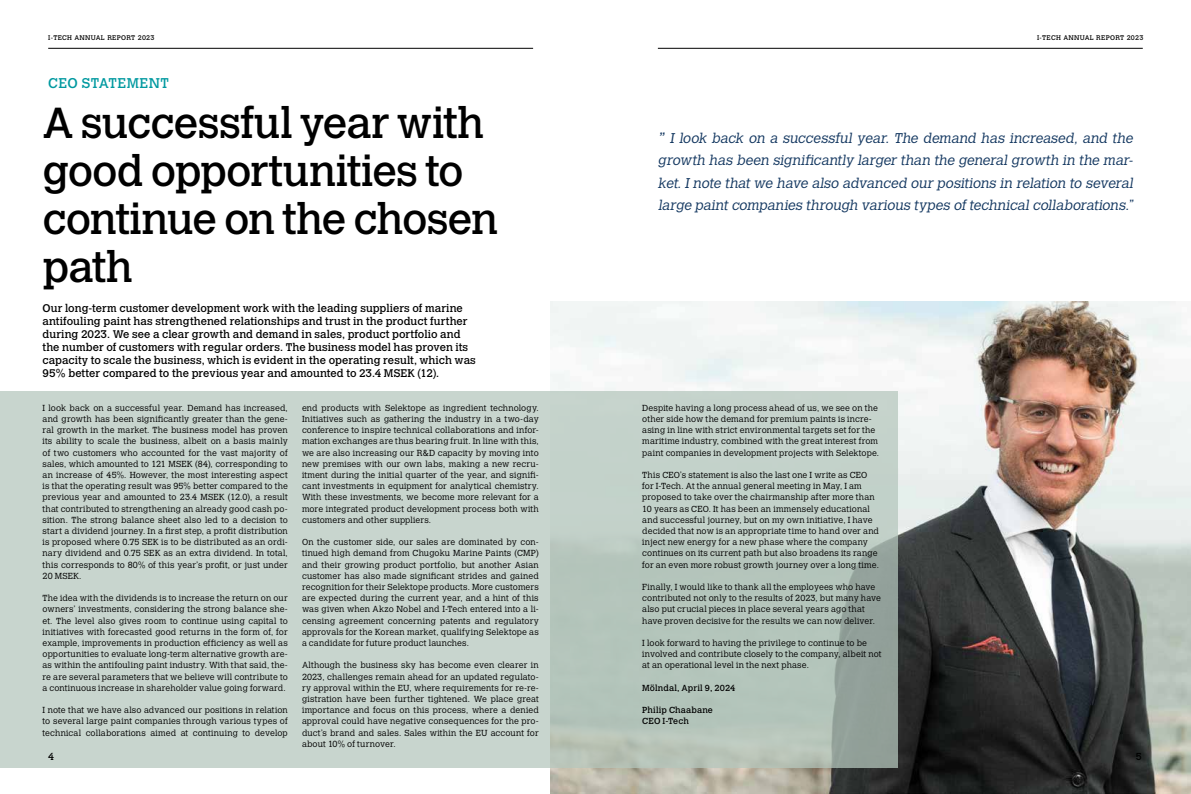
<style>
.page{position:relative;width:1191px;height:794px;background:#fff}
.page>*{position:absolute;margin:0;border:0;box-sizing:border-box;transform-origin:0 0}
.t1{font:43px/48px "Calvert MT Std";letter-spacing:-.025em;color:#000}
.t2{font:italic 300 14px/22.4px "Calvert MT Std";color:#133760;text-align:justify}
.t3{font:14px "Calvert MT Std";letter-spacing:.035em;color:#0099a0}
.t4{font:11px/13px "Calvert MT Std";letter-spacing:.005em;color:#000}
.t5{font:10px "Calvert MT Std";color:#000}
.t6{font:300 8.7px/11.2px "Calvert MT Std";letter-spacing:.015em;color:#000;text-align:justify}
.t7{font:8.7px/11.2px "Calvert MT Std";letter-spacing:.015em;color:#000}
.t8{font:6.7px "Calvert MT Std";letter-spacing:.045em;color:#000}
.s1{font-weight:400}
</style>
<div class="page">
<hr style="left:48px;top:48px;width:485px;height:1px;background:#000">
<hr style="left:658px;top:48px;width:484px;height:1px;background:#000">
<img style="left:550px;top:301px;width:641px;height:492px">
<svg style="left:0;top:391px;width:897px;height:376px;background:#c1cfc7"></svg>
<p class="t8" style="left:48px;top:34px;width:108px">I-TECH ANNUAL REPORT 2023</p>
<p class="t8" style="left:1037px;top:34px;width:108px">I-TECH ANNUAL REPORT 2023</p>
<h2 class="t3" style="left:48px;top:75px;width:122px">CEO STATEMENT</h2>
<h1 class="t1" style="left:43px;top:99px;width:457px">A successful year with good opportunities to continue on the chosen path</h1>
<p class="t4" style="left:43px;top:301px;width:435px">Our long-term customer development work with the leading suppliers of marine antifouling paint has strengthened relationships and trust in the product further during 2023. We see a clear growth and demand in sales, product portfolio and the number of customers with regular orders. The business model has proven its capacity to scale the business, which is evident in the operating result, which was 95% better compared to the previous year and amounted to 23.4 MSEK (12).</p>
<p class="t6" style="left:43px;top:402px;width:247px">I look back on a successful year. Demand has increased, and growth has been significantly greater than the gene&shy;ral growth in the market. The business model has proven its ability to scale the business, albeit on a basis mainly of two customers who accounted for the vast majority of sales, which amounted to 121 MSEK (84), corresponding to an increase of 45%. However, the most interesting aspect is that the operating result was 95% better compared to the previous year and amounted to 23.4 MSEK (12.0), a result that contributed to strengthening an already good cash po&shy;sition. The strong balance sheet also led to a decision to start a dividend journey. In a first step, a profit distribution is proposed where 0.75 SEK is to be distributed as an ordi&shy;nary dividend and 0.75 SEK as an extra dividend. In total, this corresponds to 80% of this year’s profit, or just under 20 MSEK.</p>
<p class="t6" style="left:43px;top:592px;width:247px">The idea with the dividends is to increase the return on our owners’ investments, considering the strong balance she&shy;et. The level also gives room to continue using capital to initiatives with forecasted good returns in the form of, for example, improvements in production efficiency as well as opportunities to evaluate long-term alternative growth are&shy;as within the antifouling paint industry. With that said, the&shy;re are several parameters that we believe will contribute to a continuous increase in shareholder value going forward.</p>
<p class="t6" style="left:43px;top:704px;width:247px">I note that we have also advanced our positions in relation to several large paint companies through various types of technical collaborations aimed at continuing to develop</p>
<p class="t6" style="left:302px;top:402px;width:238px">end products with Selektope as ingredient technology.<br>Initiatives such as gathering the industry in a two-day conference to inspire technical collaborations and infor&shy;mation exchanges are thus bearing fruit. In line with this, we are also increasing our R&amp;D capacity by moving into new premises with our own labs, making a new recru&shy;itment during the initial quarter of the year, and signifi&shy;cant investments in equipment for analytical chemistry.<br>With these investments, we become more relevant for a more integrated product development process both with customers and other suppliers.</p>
<p class="t6" style="left:302px;top:536px;width:238px">On the customer side, our sales are dominated by con&shy;tinued high demand from Chugoku Marine Paints (CMP) and their growing product portfolio, but another Asian customer has also made significant strides and gained recognition for their Selektope products. More customers are expected during the current year, and a hint of this was given when Akzo Nobel and I-Tech entered into a li&shy;censing agreement concerning patents and regulatory approvals for the Korean market, qualifying Selektope as a candidate for future product launches.</p>
<p class="t6" style="left:302px;top:660px;width:238px">Although the business sky has become even clearer in 2023, challenges remain ahead for an updated regulato&shy;ry approval within the EU, where requirements for re-re&shy;gistration have been further tightened. We place great importance and focus on this process, where a denied approval could have negative consequences for the pro&shy;duct’s brand and sales. Sales within the EU account for about 10% of turnover.</p>
<p class="t2" style="left:658px;top:127px;width:479px"><span class="s1">”</span> I look back on a successful year. The demand has increased, and the growth has been significantly larger than the general growth in the mar&shy;ket. I note that we have also advanced our positions in relation to several large paintcompanies through various types oftechnicalcollaborations.”</p>
<p class="t6" style="left:642px;top:402px;width:238px;text-align:left">Despite having a long process ahead of us, we see on the other side how the demand for premium paints is incre&shy;asing in line with strict environmental targets set for the maritime industry, combined with the great interest from paint companies in development projects with Selektope.</p>
<p class="t6" style="left:642px;top:469px;width:238px;text-align:left">This CEO’s statement is also the last one I write as CEO for I-Tech. At the annual general meeting in May, I am proposed to take over the chairmanship after more than 10 years as CEO. It has been an immensely educational and successful journey, but on my own initiative, I have decided that now is an appropriate time to hand over and inject new energy for a new phase where the company continues on its current path but also broadens its range for an even more robust growth journey over a long time.</p>
<p class="t6" style="left:642px;top:581px;width:240px;text-align:left">Finally, I would like to thank all the employees who have contributed not only to the results of 2023, but many have also put crucial pieces in place several years ago that have proven decisive for the results we can now deliver.</p>
<p class="t6" style="left:642px;top:637px;width:241px;text-align:left">I look forward to having the privilege to continue to be involved and contribute closely to the company, albeit not at an operational level in the next phase.</p>
<p class="t7" style="left:642px;top:682px;width:95px">Mölndal, April 9, 2024</p>
<p class="t7" style="left:642px;top:704px;width:72px">Philip Chaabane<br>CEO I-Tech</p>
<p class="t5" style="left:48px;top:750px;width:7px">4</p>
<p class="t5" style="left:1136px;top:750px;width:7px">5</p>
</div>
